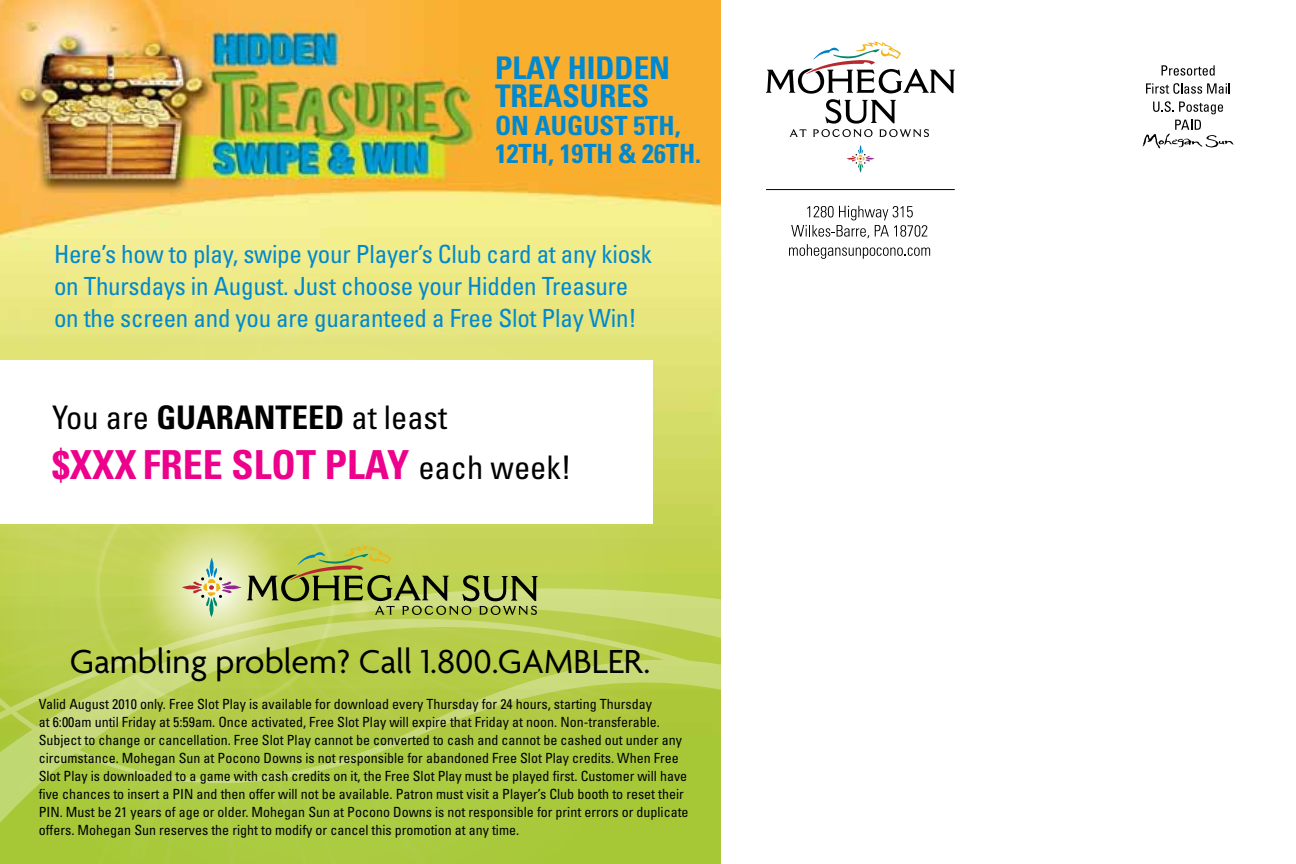
<style>
.page{position:relative;width:1296px;height:864px;background:#fff}
.page>*{position:absolute;margin:0;border:0;box-sizing:border-box;transform-origin:0 0}
.t1{font:700 condensed 40px "Univers";color:#ec008c}
.t2{font:36px "Agenda";color:#000}
.t3{font:condensed 32.4px "Univers";color:#000}
.t4{font:700 condensed 31.2px/28px "Univers";color:#0089cf}
.t5{font:700 condensed 26.6px/28px "Univers";color:#0089cf}
.t6{font:condensed 25px/32px "Univers";letter-spacing:-.01em;color:#0089cf}
.t7{font:condensed 14px/18px "Univers";color:#000}
.s1{font-weight:700}
.s2{font-weight:400;font-size:32.4px;color:#000}
</style>
<div class="page">
<img style="left:0;top:0;width:720px;height:213px">
<svg style="left:678px;top:213px;width:42px;height:651px;background:#d6dd69"></svg>
<svg style="left:0;top:127px;width:678px;height:737px;background:#d9d46b"></svg>
<div style="left:0;top:361px;width:653px;height:163px;background:#fff"></div>
<svg style="left:0;top:729px;width:721px;height:114px;background:#accb42"></svg>
<svg style="left:0;top:586px;width:721px;height:143px;background:#bbd056"></svg>
<svg style="left:182px;top:558px;width:59px;height:59px;background:#d8dbb1"></svg>
<svg style="left:247px;top:546px;width:291px;height:104px;background:#b1bf55"></svg>
<svg style="left:847px;top:145px;width:28px;height:28px"></svg>
<svg style="left:766px;top:42px;width:189px;height:95px"></svg>
<svg style="left:791px;top:206px;width:136px;height:32px"></svg>
<svg style="left:789px;top:244px;width:141px;height:15px"></svg>
<hr style="left:766px;top:189px;width:189px;height:1px;background:#000">
<svg style="left:1162px;top:65px;width:53px;height:11px"></svg>
<svg style="left:1146px;top:83px;width:84px;height:11px"></svg>
<svg style="left:1153px;top:101px;width:70px;height:13px"></svg>
<svg style="left:1142px;top:120px;width:92px;height:28px"></svg>
<h3 class="t4" style="left:495px;top:54px;width:177px">PLAY HIDDEN<br>TREASURES</h3>
<h3 class="t5" style="left:495px;top:111px;width:208px">ON AUGUST 5TH,<br>12TH, 19TH &amp; 26TH.</h3>
<h3 class="t6" style="left:54px;top:237px;width:599px">Here’s how to play, swipe your Player’s Club card at any kiosk on Thursdays in August. Just choose your Hidden Treasure on the screen and you are guaranteed a Free Slot Play Win!</h3>
<h3 class="t3" style="left:52px;top:397px;width:125px">You are <span class="s1">GUARAN</span></h3>
<h3 class="t3" style="left:276px;top:397px;width:173px"><span class="s1">TEED</span> at least</h3>
<h1 class="t1" style="left:52px;top:440px;width:41px">$XXX</h1>
<h1 class="t1" style="left:143px;top:440px;width:430px">FREE SLOT PLAY <span class="s2">each week!</span></h1>
<h2 class="t2" style="left:70px;top:640px;width:582px">Gambling problem? Call 1.800.GAMBLER.</h2>
<p class="t7" style="left:39px;top:694px;width:651px">Valid August 2010 only. Free Slot Play is available for download every Thursday for 24 hours, starting Thursday<br>at 6:00am until Friday at 5:59am. Once activated, Free Slot Play will expire that Friday at noon. Non-transferable.<br>Subject to change or cancellation. Free Slot Play cannot be converted to cash and cannot be cashed out under any circumstance. Mohegan Sun at Pocono Downs is not responsible for abandoned Free Slot Play credits. When Free Slot Play is downloaded to a game with cash credits on it, the Free Slot Play must be played first. Customer will have five chances to insert a PIN and then offer will not be available. Patron must visit a Player’s Club booth to reset their PIN. Must be 21 years of age or older. Mohegan Sun at Pocono Downs is not responsible for print errors or duplicate offers. Mohegan Sun reserves the right to modify or cancel this promotion at any time.</p>
</div>
